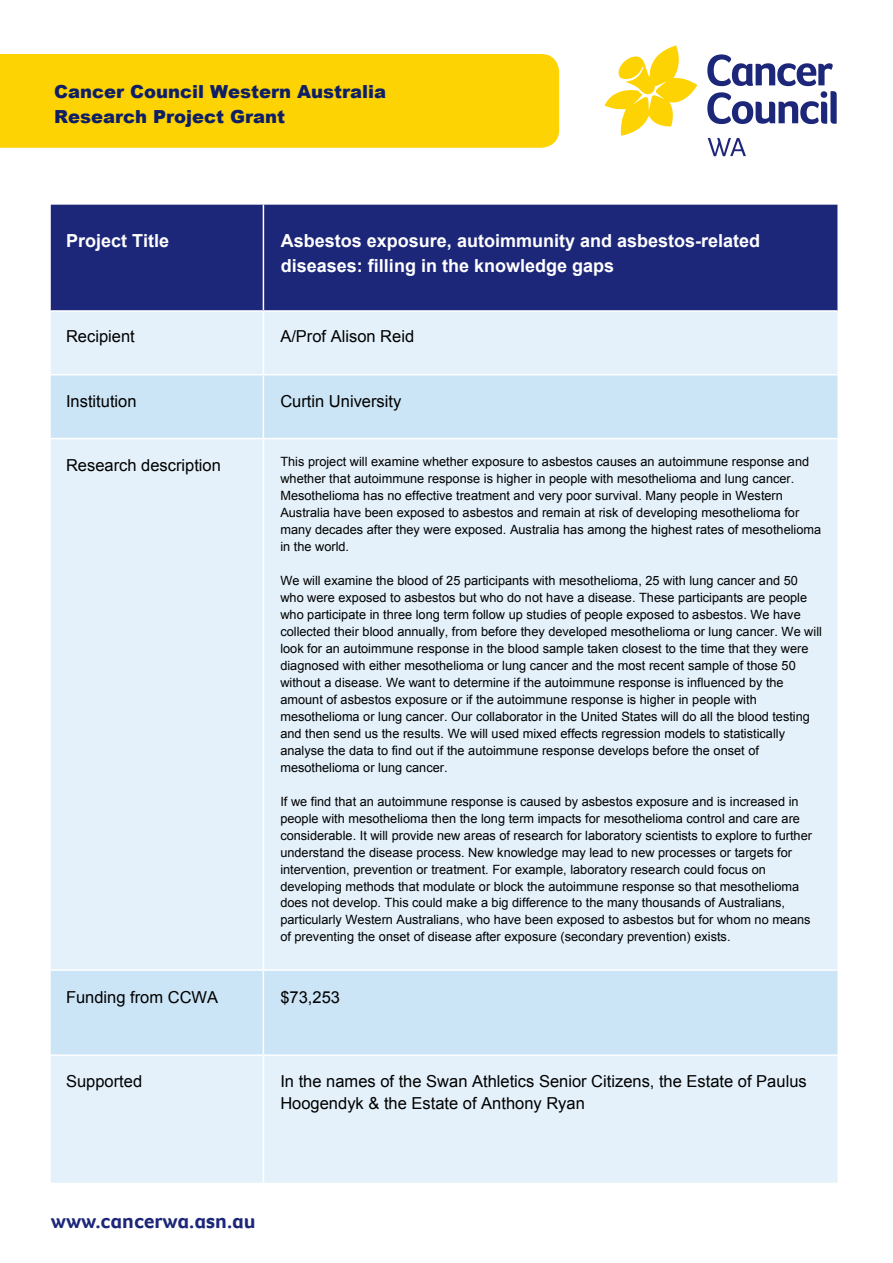
<style>
.page{position:relative;width:893px;height:1263px;background:#fff}
.page>*{position:absolute;margin:0;border:0;box-sizing:border-box;transform-origin:0 0}
.t1{font:700 21px "Foco CC";color:#1d2779}
.t2{font:700 18px/25px "Arial";color:#fff}
.t3{font:900 18px/25px "Arial";color:#0f1f63}
.t4{font:16.5px/21.9px "Arial";color:#000}
.t5{font:12.75px/17px "Arial";color:#000}
</style>
<div class="page">
<svg style="left:605px;top:45px;width:92px;height:91px"></svg>
<svg style="left:708px;top:138px;width:38px;height:18px"></svg>
<svg style="left:707px;top:54px;width:130px;height:70px"></svg>
<div style="left:51px;top:205px;width:786px;height:105px;background:#1d2779"></div>
<div style="left:51px;top:312px;width:786px;height:871px;background:#e4f1fa"></div>
<svg style="left:51px;top:375px;width:786px;height:679px;fill:#e4f1fa"></svg>
<hr style="left:263px;top:205px;width:1px;height:105px;background:#fff">
<hr style="left:263px;top:312px;width:1px;height:62px;background:#fff">
<hr style="left:51px;top:374px;width:212px;height:1px;background:#fff">
<hr style="left:263px;top:374px;width:574px;height:1px;background:#fff">
<hr style="left:263px;top:375px;width:1px;height:63px;background:#fff">
<hr style="left:51px;top:438px;width:212px;height:1px;background:#fff">
<hr style="left:263px;top:438px;width:574px;height:1px;background:#fff">
<hr style="left:263px;top:439px;width:1px;height:530px;background:#fff">
<hr style="left:51px;top:969px;width:212px;height:2px;background:#fff">
<hr style="left:263px;top:969px;width:574px;height:2px;background:#fff">
<hr style="left:263px;top:971px;width:1px;height:83px;background:#fff">
<hr style="left:51px;top:1054px;width:212px;height:2px;background:#fff">
<hr style="left:263px;top:1054px;width:574px;height:2px;background:#fff">
<hr style="left:263px;top:1056px;width:1px;height:127px;background:#fff">
<div style="left:0;top:54px;width:559px;height:94px;background:#fed304"></div>
<h2 class="t3" style="left:54px;top:79px;width:334px">Cancer Council Western Australia<br>Research Project Grant</h2>
<h2 class="t2" style="left:66px;top:228px;width:105px">Project Title</h2>
<h2 class="t2" style="left:281px;top:228px;width:481px">Asbestos exposure, autoimmunity and asbestos-related diseases: filling in the knowledge gaps</h2>
<p class="t4" style="left:66px;top:326px;width:70px">Recipient</p>
<p class="t4" style="left:280px;top:326px;width:135px">A/Prof Alison Reid</p>
<p class="t4" style="left:66px;top:390px;width:72px">Institution</p>
<p class="t4" style="left:280px;top:390px;width:122px">Curtin University</p>
<p class="t4" style="left:66px;top:455px;width:156px">Research description</p>
<p class="t5" style="left:280px;top:453px;width:542px">This project will examine whether exposure to asbestos causes an autoimmune response and whether that autoimmune response is higher in people with mesothelioma and lung cancer.<br>Mesothelioma has no effective treatment and very poor survival. Many people in Western Australia have been exposed to asbestos and remain at risk of developing mesothelioma for many decades after they were exposed. Australia has among the highest rates of mesothelioma in the world.</p>
<p class="t5" style="left:280px;top:572px;width:543px">We will examine the blood of 25 participants with mesothelioma, 25 with lung cancer and 50 who were exposed to asbestos but who do not have a disease. These participants are people who participate in three long term follow up studies of people exposed to asbestos. We have collected their blood annually, from before they developed mesothelioma or lung cancer. We will look for an autoimmune response in the blood sample taken closest to the time that they were diagnosed with either mesothelioma or lung cancer and the most recent sample of those 50 without a disease. We want to determine if the autoimmune response is influenced by the amount of asbestos exposure or if the autoimmune response is higher in people with mesothelioma or lung cancer. Our collaborator in the United States will do all the blood testing and then send us the results. We will used mixed effects regression models to statistically analyse the data to find out if the autoimmune response develops before the onset of mesothelioma or lung cancer.</p>
<p class="t5" style="left:280px;top:793px;width:533px">If we find that an autoimmune response is caused by asbestos exposure and is increased in people with mesothelioma then the long term impacts for mesothelioma control and care are considerable. It will provide new areas of research for laboratory scientists to explore to further understand the disease process. New knowledge may lead to new processes or targets for intervention, prevention or treatment. For example, laboratory research could focus on developing methods that modulate or block the autoimmune response so that mesothelioma does not develop. This could make a big difference to the many thousands of Australians, particularly Western Australians, who have been exposed to asbestos but for whom no means of preventing the onset of disease after exposure (secondary prevention) exists.</p>
<p class="t4" style="left:66px;top:986px;width:154px">Funding from CCWA</p>
<p class="t4" style="left:280px;top:986px;width:61px">$73,253</p>
<p class="t4" style="left:66px;top:1071px;width:78px">Supported</p>
<p class="t4" style="left:280px;top:1071px;width:528px">In the names of the Swan Athletics Senior Citizens, the Estate of Paulus<br>Hoogendyk &amp; the Estate of Anthony Ryan</p>
<h1 class="t1" style="left:51px;top:1206px;width:206px">www.cancerwa.asn.au</h1>
</div>
